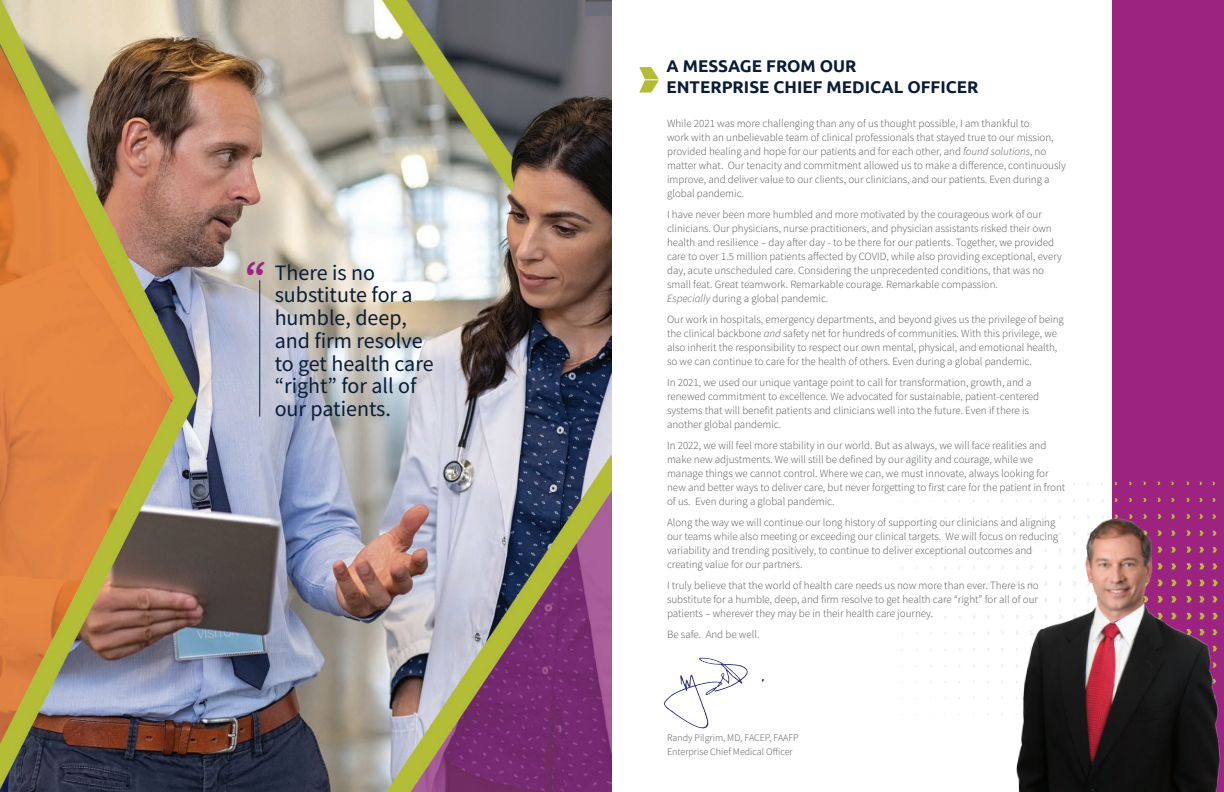
<style>
.page{position:relative;width:1224px;height:792px;background:#fff}
.page>*{position:absolute;margin:0;border:0;box-sizing:border-box;transform-origin:0 0}
.t1{font:italic 700 42px "Source Sans Pro";color:#9d2380}
.t2{font:22px/22.8px "Source Sans Pro";color:#0a1d35}
.t3{font:700 17px/21px "Ubuntu";color:#0a1d35}
.t4{font:300 11px/14px "Source Sans Pro";color:#53565a}
.t5{font:300 10px/14px "Source Sans Pro";color:#53565a}
.s1{font-style:italic}
</style>
<div class="page">
<div style="left:1112px;top:0;width:112px;height:792px;background:#9d2380"></div>
<img style="left:0;top:0;width:612px;height:792px">
<hr style="left:260px;top:280px;width:1px;height:137px;background:#0a1d35">
<img style="left:663px;top:657px;width:102px;height:72px">
<svg style="left:639px;top:67px;width:20px;height:26px"></svg>
<hr style="left:612px;top:79px;width:49px;height:1px;background:#fff">
<img style="left:1002px;top:500px;width:219px;height:292px">
<h1 class="t1" style="left:243px;top:248px;width:23px">“</h1>
<h2 class="t2" style="left:275px;top:261px;width:161px">There is no substitute for a humble, deep, and firm resolve to get health care “right” for all of our patients.</h2>
<h3 class="t3" style="left:666px;top:55px;width:313px">A MESSAGE FROM OUR<br>ENTERPRISE CHIEF MEDICAL OFFICER</h3>
<p class="t4" style="left:667px;top:116px;width:400px">While 2021 was more challenging than any of us thought possible, I am thankful to<br>work with an unbelievable team of clinical professionals that stayed true to our mission, provided healing and hope for our patients and for each other, and <span class="s1">found solutions</span>, no matter what. Our tenacity and commitment allowed us to make a difference, continuously improve, and deliver value to our clients, our clinicians, and our patients. Even during a global pandemic.</p>
<p class="t4" style="left:667px;top:207px;width:397px">I have never been more humbled and more motivated by the courageous work of our clinicians. Our physicians, nurse practitioners, and physician assistants risked their own health and resilience – day after day - to be there for our patients. Together, we provided care to over 1.5 million patients affected by COVID, while also providing exceptional, every day, acute unscheduled care. Considering the unprecedented conditions, that was no small feat. Great teamwork. Remarkable courage. Remarkable compassion.<br><span class="s1">Especially</span> during a global pandemic.</p>
<p class="t4" style="left:667px;top:312px;width:398px">Our work in hospitals, emergency departments, and beyond gives us the privilege of being the clinical backbone <span class="s1">and</span> safety net for hundreds of communities. With this privilege, we also inherit the responsibility to respect our own mental, physical, and emotional health, so we can continue to care for the health of others. Even during a global pandemic.</p>
<p class="t4" style="left:667px;top:375px;width:373px">In 2021, we used our unique vantage point to call for transformation, growth, and a renewed commitment to excellence. We advocated for sustainable, patient-centered systems that will benefit patients and clinicians well into the future. Even if there is another global pandemic.</p>
<p class="t4" style="left:667px;top:438px;width:400px">In 2022, we will feel more stability in our world. But as always, we will face realities and make new adjustments. We will still be defined by our agility and courage, while we manage things we cannot control. Where we can, we must innovate, always looking for new and better ways to deliver care, but never forgetting to first care for the patient in front of us. Even during a global pandemic.</p>
<p class="t4" style="left:667px;top:515px;width:393px">Along the way we will continue our long history of supporting our clinicians and aligning our teams while also meeting or exceeding our clinical targets. We will focus on reducing variability and trending positively, to continue to deliver exceptional outcomes and creating value for our partners.</p>
<p class="t4" style="left:667px;top:578px;width:373px;text-align:justify">I truly believe that the world of health care needs us now more than ever. There is no substitute for a humble, deep, and firm resolve to get health care “right” for all of our patients – wherever they may be in their health care journey.</p>
<p class="t4" style="left:667px;top:627px;width:94px">Be safe. And be well.</p>
<p class="t5" style="left:667px;top:731px;width:133px">Randy Pilgrim, MD, FACEP, FAAFP<br>Enterprise Chief Medical Officer</p>
</div>
